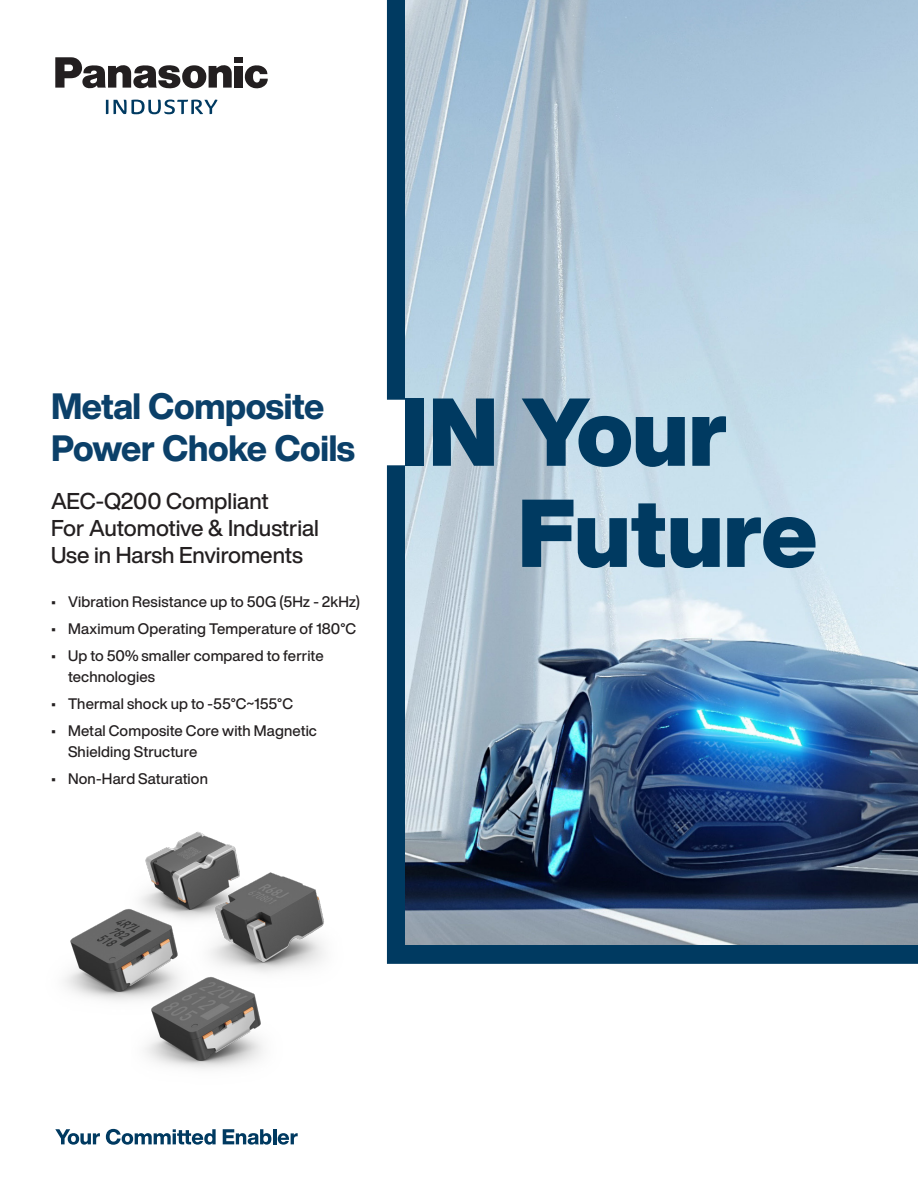
<style>
.page{position:relative;width:918px;height:1188px;background:#fff}
.page>*{position:absolute;margin:0;border:0;box-sizing:border-box;transform-origin:0 0}
.t1{font:900 94.5px "Helvetica Now Display";color:#003a61}
.Subheadings{font:800 36px/42px "Helvetica Now Display";letter-spacing:-.01em;color:#0b4069}
.Subheadings-2{font:500 22.5px/27px "Helvetica Now Display";color:#231f20}
.Text_bulletpoints{font:500 15px/21px "Helvetica Now Display";letter-spacing:.01em;color:#231f20}
</style>
<div class="page">
<svg style="left:106px;top:100px;width:2px;height:14px"></svg>
<svg style="left:114px;top:100px;width:103px;height:14px"></svg>
<svg style="left:245px;top:65px;width:23px;height:23px"></svg>
<div style="left:235px;top:57px;width:8px;height:6px;background:#231f20"></div>
<div style="left:235px;top:66px;width:8px;height:22px;background:#231f20"></div>
<svg style="left:55px;top:57px;width:177px;height:32px"></svg>
<svg style="left:55px;top:1129px;width:45px;height:16px"></svg>
<svg style="left:106px;top:1129px;width:110px;height:16px"></svg>
<svg style="left:223px;top:1129px;width:48px;height:16px"></svg>
<hr style="left:273px;top:1129px;width:3px;height:15px;background:#003a61">
<svg style="left:278px;top:1133px;width:20px;height:12px"></svg>
<div style="left:387px;top:0;width:531px;height:964px;background:#003a61"></div>
<img style="left:405px;top:0;width:513px;height:945px">
<img style="left:145px;top:831px;width:179px;height:139px">
<img style="left:65px;top:872px;width:136px;height:129px">
<img style="left:132px;top:957px;width:153px;height:112px">
<p class="Subheadings" style="left:51px;top:385px;width:306px">Metal Composite<br>Power Choke Coils</p>
<p class="Subheadings-2" style="left:51px;top:487px;width:219px">AEC-Q200 Compliant</p>
<p class="Subheadings-2" style="left:51px;top:514px;width:269px">For Automotive &amp; Industrial<br>Use in Harsh Enviroments</p>
<p class="Text_bulletpoints" style="left:51px;top:591px;width:311px">• Vibration Resistance up to 50G (5Hz - 2kHz)</p>
<p class="Text_bulletpoints" style="left:51px;top:618px;width:307px">• Maximum Operating Temperature of 180°C</p>
<p class="Text_bulletpoints" style="left:51px;top:645px;width:274px">• Up to 50% smaller compared to ferrite</p>
<p class="Text_bulletpoints" style="left:68px;top:666px;width:88px">technologies</p>
<p class="Text_bulletpoints" style="left:51px;top:693px;width:244px">• Thermal shock up to -55°C~155°C</p>
<p class="Text_bulletpoints" style="left:68px;top:720px;width:250px;text-indent:-17px">• Metal Composite Core with Magnetic<br>Shielding Structure</p>
<p class="Text_bulletpoints" style="left:51px;top:768px;width:158px">• Non-Hard Saturation</p>
<p class="t1" style="left:400px;top:368px;width:330px">IN Your</p>
<p class="t1" style="left:518px;top:469px;width:302px">Future</p>
</div>
